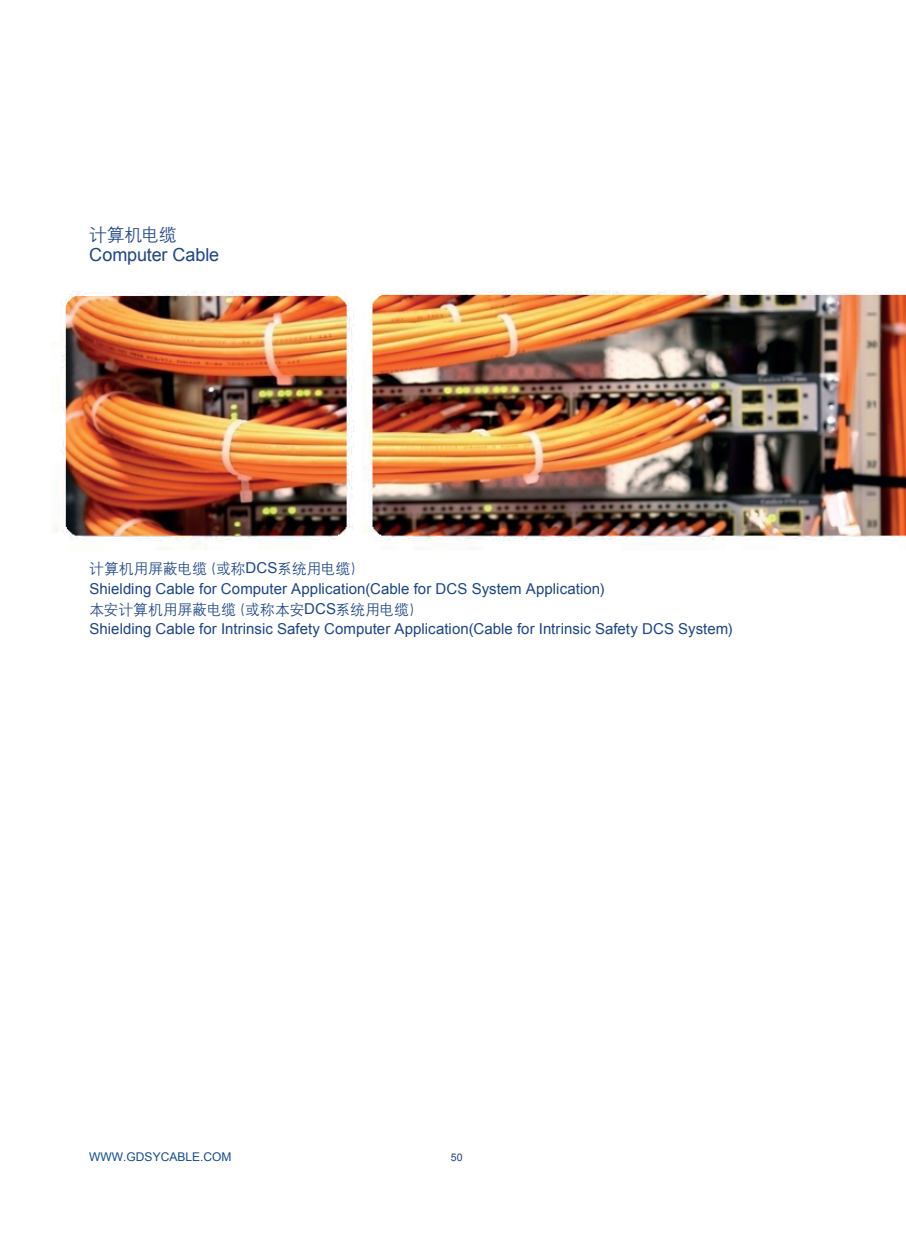
<style>
.page{position:relative;width:906px;height:1238px;background:#fff}
.page>*{position:absolute;margin:0;border:0;box-sizing:border-box;transform-origin:0 0}
.t1{font:18px "Arial";letter-spacing:-.005em;color:#1d4485}
.t2{font:18px "H Yg 2 gj";letter-spacing:-.025em;color:#1d4485}
.t3{font:15px "Arial";letter-spacing:.005em;color:#1d4485}
.t4{font:15px "H Yg 2 gj";letter-spacing:-.02em;color:#1d4485}
.t5{font:12px "Arial";color:#114b8e}
.t6{font:10.5px "Arial";color:#1d4485}
.s1{font-family:"Arial"}
</style>
<div class="page">
<img style="left:52px;top:290px;width:854px;height:260px">
<p class="t2" style="left:89px;top:225px;width:89px">计算机电缆</p>
<p class="t1" style="left:89px;top:243px;width:131px">Computer Cable</p>
<p class="t4" style="left:89px;top:561px;width:277px">计算机用屏蔽电缆（或称<span class="s1">DCS</span>系统用电缆）</p>
<p class="t3" style="left:89px;top:578px;width:516px">Shielding Cable for Computer Application(Cable for DCS System Application)</p>
<p class="t4" style="left:89px;top:602px;width:335px">本安计算机用屏蔽电缆（或称本安<span class="s1">DCS</span>系统用电缆）</p>
<p class="t3" style="left:89px;top:619px;width:644px">Shielding Cable for Intrinsic Safety Computer Application(Cable for Intrinsic Safety DCS System)</p>
<p class="t5" style="left:89px;top:1148px;width:144px">WWW.GDSYCABLE.COM</p>
<p class="t6" style="left:451px;top:1150px;width:13px">50</p>
</div>
